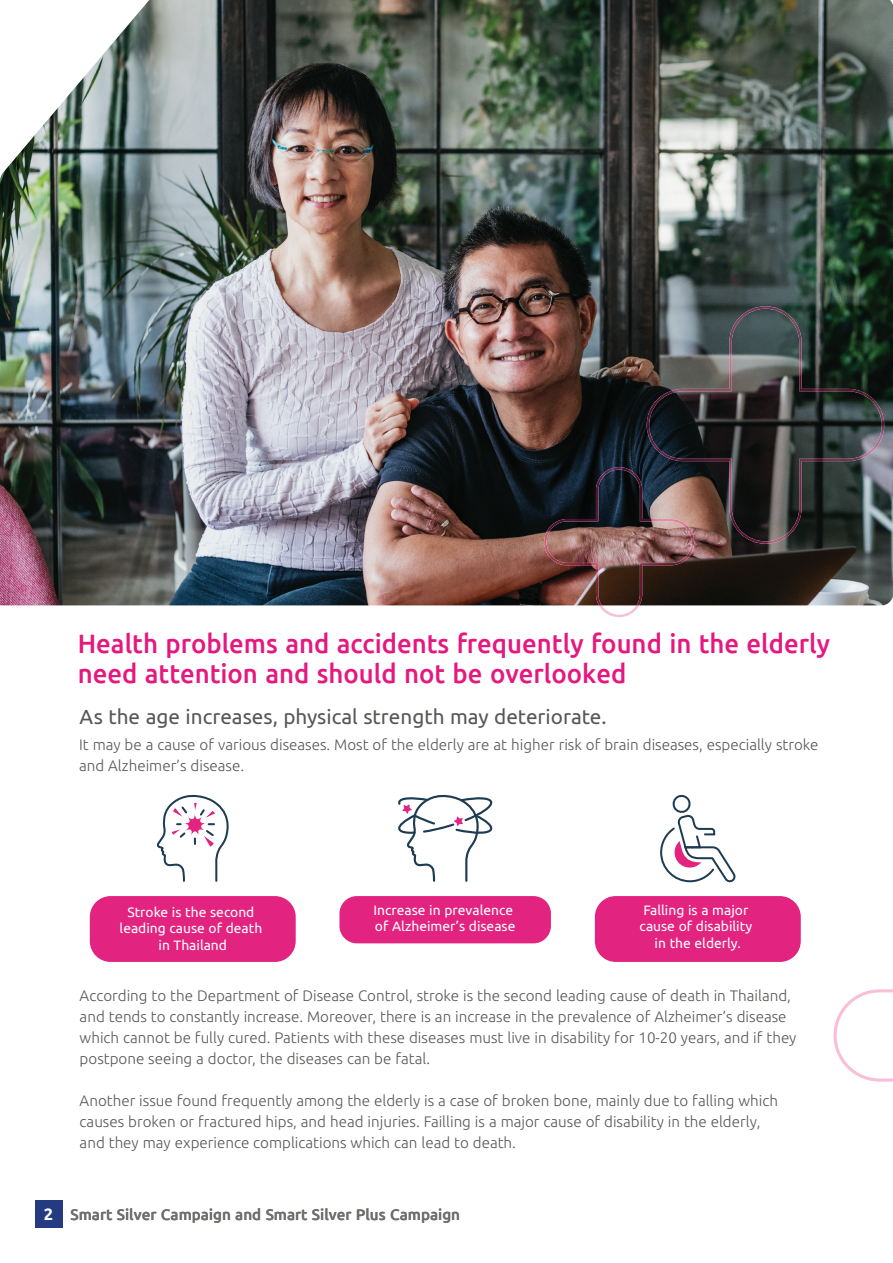
<style>
.page{position:relative;width:893px;height:1263px;background:#fff}
.page>*{position:absolute;margin:0;border:0;box-sizing:border-box;transform-origin:0 0}
.t1{font:700 28.5px/30px "Ka La Te Xa Text";color:#e5187f}
.t2{font:600 22.5px "Ka La Te Xa Text";color:#575856}
.t3{font:16.5px/21px "Ka La Te Xa Text";color:#575856}
.t4{font:700 16.5px "Ka La Te Xa Text";color:#6f6f6e}
.t5{font:700 16.5px "Ubuntu";color:#fff}
.t6{font:600 15px/16.5px "Ka La Te Xa Text";color:#fff;text-align:center}
</style>
<div class="page">
<img style="left:0;top:0;width:893px;height:605px">
<img style="left:729px;top:306px;width:73px;height:48px">
<img style="left:655px;top:353px;width:77px;height:48px">
<img style="left:799px;top:353px;width:76px;height:48px">
<img style="left:647px;top:401px;width:47px;height:60px">
<img style="left:837px;top:401px;width:47px;height:60px">
<img style="left:694px;top:459px;width:48px;height:76px">
<img style="left:789px;top:459px;width:48px;height:76px">
<img style="left:741px;top:531px;width:48px;height:13px">
<svg style="left:599px;top:605px;width:40px;height:12px"></svg>
<img style="left:544px;top:467px;width:150px;height:138px">
<div style="left:339px;top:896px;width:212px;height:47px;background:#e2237f;border-radius:17px"></div>
<div style="left:90px;top:896px;width:206px;height:66px;background:#e2237f;border-radius:21px"></div>
<div style="left:595px;top:896px;width:206px;height:66px;background:#e2237f;border-radius:21px"></div>
<div style="left:35px;top:1201px;width:27px;height:27px;background:#253b81"></div>
<svg style="left:398px;top:794px;width:94px;height:88px"></svg>
<svg style="left:157px;top:794px;width:72px;height:88px"></svg>
<svg style="left:660px;top:795px;width:75px;height:88px"></svg>
<svg style="left:833px;top:989px;width:60px;height:92px"></svg>
<h1 class="t1" style="left:78px;top:627px;width:754px">Health problems and accidents frequently found in the elderly need attention and should not be overlooked</h1>
<h2 class="t2" style="left:80px;top:702px;width:528px">As the age increases, physical strength may deteriorate.</h2>
<p class="t3" style="left:79px;top:735px;width:741px">It may be a cause of various diseases. Most of the elderly are at higher risk of brain diseases, especially stroke and Alzheimer’s disease.</p>
<p class="t6" style="left:120px;top:903px;width:144px">Stroke is the second leading cause of death in Thailand</p>
<p class="t6" style="left:373px;top:901px;width:143px;text-align:left">Increase in prevalence of Alzheimer’s disease</p>
<p class="t6" style="left:640px;top:901px;width:114px">Falling is a major cause of disability in the elderly.</p>
<p class="t3" style="left:80px;top:986px;width:718px">According to the Department of Disease Control, stroke is the second leading cause of death in Thailand, and tends to constantly increase. Moreover, there is an increase in the prevalence of Alzheimer’s disease which cannot be fully cured. Patients with these diseases must live in disability for 10-20 years, and if they postpone seeing a doctor, the diseases can be fatal.</p>
<p class="t3" style="left:80px;top:1091px;width:700px">Another issue found frequently among the elderly is a case of broken bone, mainly due to falling which causes broken or fractured hips, and head injuries. Failling is a major cause of disability in the elderly, and they may experience complications which can lead to death.</p>
<p class="t5" style="left:44px;top:1203px;width:11px">2</p>
<p class="t4" style="left:71px;top:1203px;width:391px">Smart Silver Campaign and Smart Silver Plus Campaign</p>
</div>
